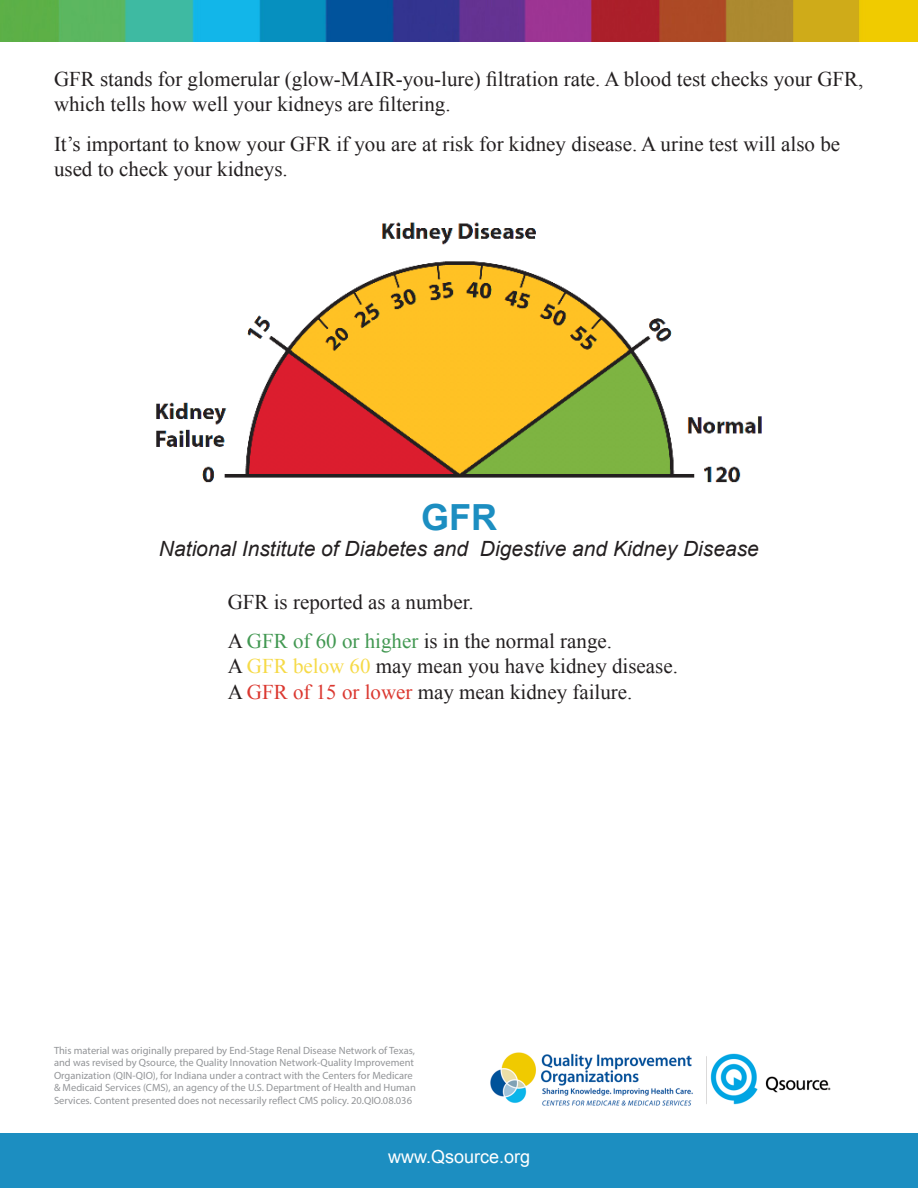
<style>
.page{position:relative;width:918px;height:1188px;background:#fff}
.page>*{position:absolute;margin:0;border:0;box-sizing:border-box;transform-origin:0 0}
.t1{font:700 36px "Arial";color:#1c8ec1}
.t2{font:21px/25.2px "Times New Roman";color:#231f20}
.t3{font:italic 21px "Arial";color:#231f20}
.t4{font:18px "Arial";color:#fff}
.t5{font:10.5px/12.6px "Myriad Pro";color:#939598}
.s1{color:#429852}
.s2{color:#f6da47}
.s3{color:#db3830}
</style>
<div class="page">
<img style="left:0;top:0;width:918px;height:42px">
<div style="left:0;top:1134px;width:918px;height:54px;background:#1c8ec1"></div>
<img style="left:490px;top:1052px;width:341px;height:54px">
<img style="left:155px;top:222px;width:607px;height:260px">
<p class="t2" style="left:54px;top:66px;width:811px">GFR stands for glomerular (glow-MAIR-you-lure) filtration rate. A blood test checks your GFR, which tells how well your kidneys are filtering.</p>
<p class="t2" style="left:54px;top:131px;width:788px">It’s important to know your GFR if you are at risk for kidney disease. A urine test will also be used to check your kidneys.</p>
<p class="t1" style="left:421px;top:494px;width:77px">GFR</p>
<p class="t3" style="left:159px;top:535px;width:601px">National Institute of Diabetes and Digestive and Kidney Disease</p>
<p class="t2" style="left:228px;top:589px;width:248px">GFR is reported as a number.</p>
<p class="t2" style="left:228px;top:628px;width:386px">A <span class="s1">GFR of 60 or higher</span> is in the normal range.</p>
<p class="t2" style="left:228px;top:653px;width:452px">A <span class="s2">GFR below 60</span> may mean you have kidney disease.</p>
<p class="t2" style="left:228px;top:679px;width:406px">A <span class="s3">GFR of 15 or lower</span> may mean kidney failure.</p>
<p class="t5" style="left:54px;top:1044px;width:363px">This material was originally prepared by End-Stage Renal Disease Network of Texas, and was revised by Qsource, the Quality Innovation Network-Quality Improvement Organization (QIN-QIO), for Indiana under a contract with the Centers for Medicare &amp; Medicaid Services (CMS), an agency of the U.S. Department of Health and Human Services. Content presented does not necessarily reflect CMS policy. 20.QIO.08.036</p>
<p class="t4" style="left:388px;top:1145px;width:144px">www.Qsource.org</p>
</div>
